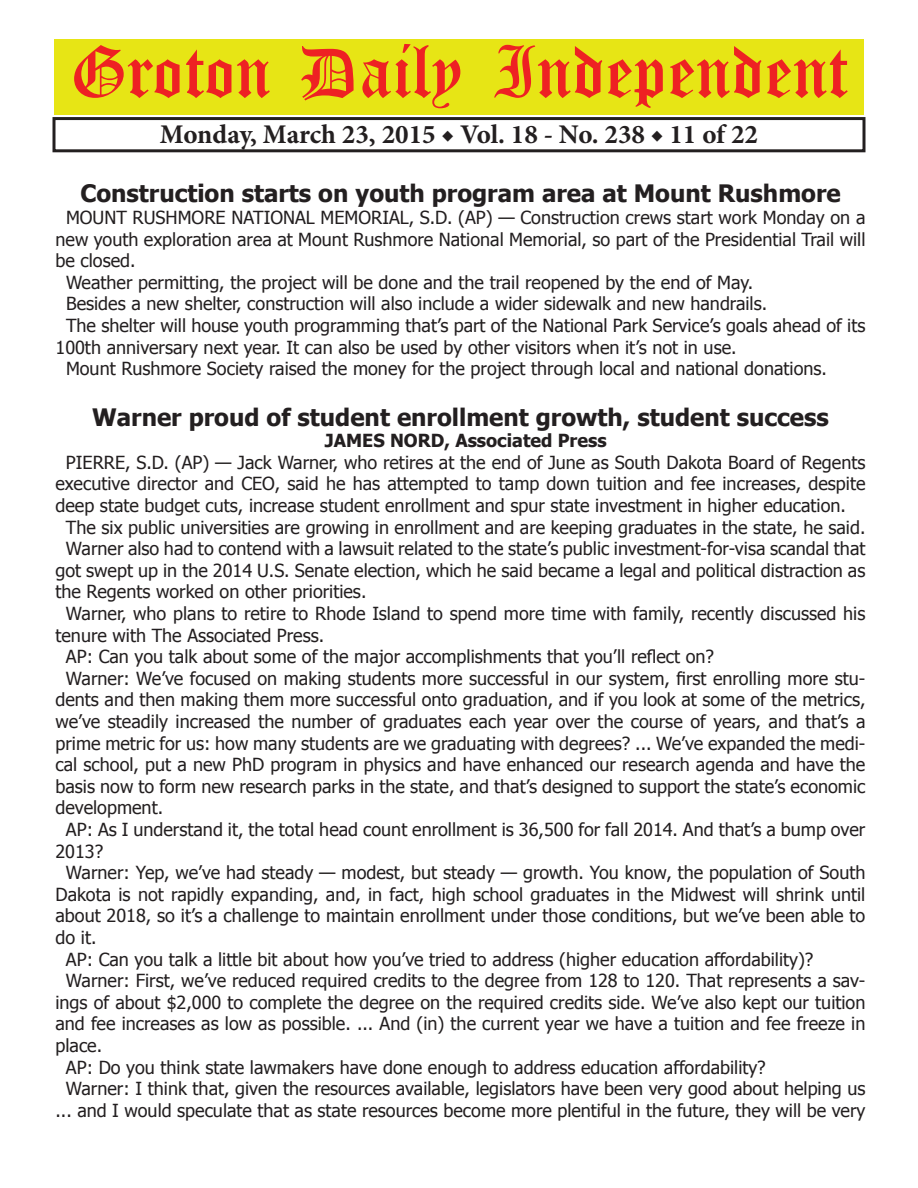
<style>
.page{position:relative;width:918px;height:1188px;background:#fff}
.page>*{position:absolute;margin:0;border:0;box-sizing:border-box;transform-origin:0 0}
.t1{font:54px "Old English Five";color:#ee2123}
.t2{font:700 27px "Minion Pro";color:#231f20}
.t3{font:700 24px "Tahoma";color:#231f20}
.t4{font:18px "Tahoma";color:#231f20}
.t5{font:700 18px "Tahoma";color:#231f20}
</style>
<div class="page">
<div style="left:52px;top:117px;width:814px;height:35px;border:3px solid #231f20"></div>
<div style="left:54px;top:40px;width:810px;height:75px;background:#e7e515"></div>
<h1 class="t1" style="left:70px;top:47px;width:779px">Groton Daily Independent</h1>
<h2 class="t2" style="left:160px;top:116px;width:600px">Monday, March 23, 2015 ◆ Vol. 18 - No. 238 ◆ 11 of 22</h2>
<h3 class="t3" style="left:80px;top:177px;width:762px">Construction starts on youth program area at Mount Rushmore</h3>
<p class="t4" style="left:66px;top:205px;width:801px">MOUNT RUSHMORE NATIONAL MEMORIAL, S.D. (AP) — Construction crews start work Monday on a</p>
<p class="t4" style="left:56px;top:227px;width:811px">new youth exploration area at Mount Rushmore National Memorial, so part of the Presidential Trail will</p>
<p class="t4" style="left:56px;top:249px;width:82px">be closed.</p>
<p class="t4" style="left:66px;top:270px;width:689px">Weather permitting, the project will be done and the trail reopened by the end of May.</p>
<p class="t4" style="left:66px;top:292px;width:703px">Besides a new shelter, construction will also include a wider sidewalk and new handrails.</p>
<p class="t4" style="left:66px;top:313px;width:801px">The shelter will house youth programming that’s part of the National Park Service’s goals ahead of its</p>
<p class="t4" style="left:56px;top:335px;width:683px">100th anniversary next year. It can also be used by other visitors when it’s not in use.</p>
<p class="t4" style="left:66px;top:357px;width:762px">Mount Rushmore Society raised the money for the project through local and national donations.</p>
<h3 class="t3" style="left:92px;top:400px;width:738px">Warner proud of student enrollment growth, student success</h3>
<p class="t5" style="left:325px;top:428px;width:283px">JAMES NORD, Associated Press</p>
<p class="t4" style="left:66px;top:450px;width:801px">PIERRE, S.D. (AP) — Jack Warner, who retires at the end of June as South Dakota Board of Regents</p>
<p class="t4" style="left:56px;top:472px;width:812px">executive director and CEO, said he has attempted to tamp down tuition and fee increases, despite</p>
<p class="t4" style="left:56px;top:493px;width:792px">deep state budget cuts, increase student enrollment and spur state investment in higher education.</p>
<p class="t4" style="left:66px;top:515px;width:801px">The six public universities are growing in enrollment and are keeping graduates in the state, he said.</p>
<p class="t4" style="left:66px;top:537px;width:801px">Warner also had to contend with a lawsuit related to the state’s public investment-for-visa scandal that</p>
<p class="t4" style="left:56px;top:558px;width:811px">got swept up in the 2014 U.S. Senate election, which he said became a legal and political distraction as</p>
<p class="t4" style="left:56px;top:580px;width:312px">the Regents worked on other priorities.</p>
<p class="t4" style="left:66px;top:601px;width:801px">Warner, who plans to retire to Rhode Island to spend more time with family, recently discussed his</p>
<p class="t4" style="left:56px;top:623px;width:270px">tenure with The Associated Press.</p>
<p class="t4" style="left:66px;top:645px;width:650px">AP: Can you talk about some of the major accomplishments that you’ll reflect on?</p>
<p class="t4" style="left:66px;top:666px;width:801px">Warner: We’ve focused on making students more successful in our system, first enrolling more stu-</p>
<p class="t4" style="left:56px;top:688px;width:811px">dents and then making them more successful onto graduation, and if you look at some of the metrics,</p>
<p class="t4" style="left:56px;top:709px;width:811px">we’ve steadily increased the number of graduates each year over the course of years, and that’s a</p>
<p class="t4" style="left:56px;top:731px;width:812px">prime metric for us: how many students are we graduating with degrees? ... We’ve expanded the medi-</p>
<p class="t4" style="left:56px;top:753px;width:811px">cal school, put a new PhD program in physics and have enhanced our research agenda and have the</p>
<p class="t4" style="left:56px;top:774px;width:812px">basis now to form new research parks in the state, and that’s designed to support the state’s economic</p>
<p class="t4" style="left:56px;top:796px;width:109px">development.</p>
<p class="t4" style="left:66px;top:817px;width:801px">AP: As I understand it, the total head count enrollment is 36,500 for fall 2014. And that’s a bump over</p>
<p class="t4" style="left:56px;top:839px;width:49px">2013?</p>
<p class="t4" style="left:66px;top:861px;width:801px">Warner: Yep, we’ve had steady — modest, but steady — growth. You know, the population of South</p>
<p class="t4" style="left:56px;top:882px;width:811px">Dakota is not rapidly expanding, and, in fact, high school graduates in the Midwest will shrink until</p>
<p class="t4" style="left:56px;top:904px;width:811px">about 2018, so it’s a challenge to maintain enrollment under those conditions, but we’ve been able to</p>
<p class="t4" style="left:56px;top:925px;width:42px">do it.</p>
<p class="t4" style="left:66px;top:947px;width:749px">AP: Can you talk a little bit about how you’ve tried to address (higher education affordability)?</p>
<p class="t4" style="left:66px;top:969px;width:801px">Warner: First, we’ve reduced required credits to the degree from 128 to 120. That represents a sav-</p>
<p class="t4" style="left:55px;top:990px;width:811px">ings of about $2,000 to complete the degree on the required credits side. We’ve also kept our tuition</p>
<p class="t4" style="left:55px;top:1012px;width:811px">and fee increases as low as possible. ... And (in) the current year we have a tuition and fee freeze in</p>
<p class="t4" style="left:55px;top:1033px;width:48px">place.</p>
<p class="t4" style="left:66px;top:1055px;width:701px">AP: Do you think state lawmakers have done enough to address education affordability?</p>
<p class="t4" style="left:66px;top:1077px;width:801px">Warner: I think that, given the resources available, legislators have been very good about helping us</p>
<p class="t4" style="left:55px;top:1098px;width:811px">... and I would speculate that as state resources become more plentiful in the future, they will be very</p>
</div>
